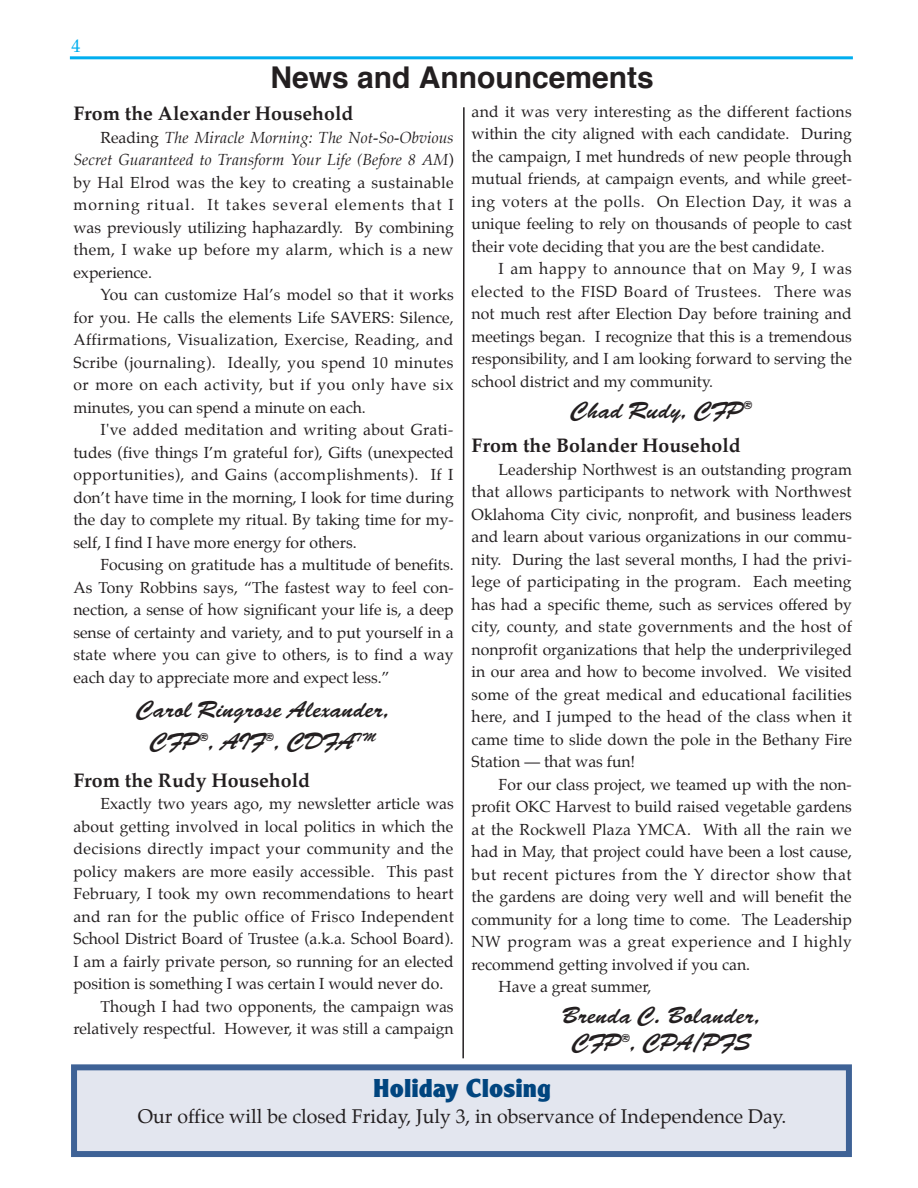
<style>
.page{position:relative;width:918px;height:1188px;background:#fff}
.page>*{position:absolute;margin:0;border:0;box-sizing:border-box;transform-origin:0 0}
.t1{font:700 30px "Helvetica";color:#231f20}
.t2{font:27px "Clearface Gothic Extra Bold DTC";color:#01457f}
.t3{font:24px/32px "Brush Script DTC";color:#231f20;text-align:center}
.t4{font:700 19.5px "Palatino";color:#231f20}
.t5{font:19.5px "Palatino";color:#231f20}
.t6{font:18px "Palatino";color:#00aeef}
.t7{font:15.75px/22.5px "Palatino";color:#231f20;text-align:justify}
.t8{font:15.75px "Palatino";letter-spacing:.02em;color:#231f20}
.t9{font:15.75px "Palatino";letter-spacing:.025em;color:#231f20}
.t10{font:15.75px "Palatino";letter-spacing:.04em;color:#231f20}
.t11{font:15.75px "Palatino";letter-spacing:.035em;color:#231f20}
.s1{font-style:italic}
</style>
<div class="page">
<hr style="left:70px;top:56px;width:783px;height:3px;background:#00aeef">
<svg style="left:462px;top:107px;width:3px;height:952px"></svg>
<div style="left:77px;top:1070px;width:769px;height:81px;background:#e3e6ef"></div>
<div style="left:71px;top:1064px;width:781px;height:93px;border:6px solid #3e6296"></div>
<p class="t6" style="left:71px;top:37px;width:10px">4</p>
<h1 class="t1" style="left:271px;top:65px;width:385px">News and Announcements</h1>
<p class="t4" style="left:73px;top:104px;width:282px">From the Alexander Household</p>
<p class="t7" style="left:73px;top:127px;width:382px;text-indent:27px">Reading <span class="s1">The Miracle Morning: The Not-So-Obvious Secret Guaranteed to Transform Your Life (Before 8 AM</span>) by Hal Elrod was the key to creating a sustainable morning ritual. It takes several elements that I was previously utilizing haphazardly. By combining them, I wake up before my alarm, which is a new experience.</p>
<p class="t7" style="left:73px;top:285px;width:382px;text-indent:27px">You can customize Hal’s model so that it works for you. He calls the elements Life SAVERS: Silence, Affirmations, Visualization, Exercise, Reading, and Scribe (journaling). Ideally, you spend 10 minutes or more on each activity, but if you only have six minutes, you can spend a minute on each.</p>
<p class="t7" style="left:73px;top:420px;width:382px;text-indent:27px">I've added meditation and writing about Grati&shy;tudes (five things I’m grateful for), Gifts (unexpected opportunities), and Gains (accomplishments). If I don’t have time in the morning, I look for time during the day to complete my ritual. By taking time for my&shy;self, I find I have more energy for others.</p>
<p class="t7" style="left:73px;top:555px;width:382px;text-indent:27px">Focusing on gratitude has a multitude of benefits.<br>As Tony Robbins says, “The fastest way to feel con&shy;nection, a sense of how significant your life is, a deep sense of certainty and variety, and to put yourself in a state where you can give to others, is to find a way each day to appreciate more and expect less.”</p>
<h3 class="t3" style="left:137px;top:693px;width:255px">Carol Ringrose Alexander,<br>CFP<sup>®</sup>, AIF<sup>®</sup>, CDFA<sup>TM</sup></h3>
<p class="t4" style="left:73px;top:770px;width:238px">From the Rudy Household</p>
<p class="t7" style="left:100px;top:793px;width:355px">Exactly two years ago, my newsletter article was</p>
<p class="t7" style="left:73px;top:816px;width:381px">about getting involved in local politics in which the</p>
<p class="t9" style="left:73px;top:841px;width:381px">decisions directly impact your community and the</p>
<p class="t7" style="left:73px;top:861px;width:382px">policy makers are more easily accessible. This past</p>
<p class="t7" style="left:73px;top:883px;width:382px">February, I took my own recommendations to heart</p>
<p class="t8" style="left:73px;top:909px;width:382px">and ran for the public office of Frisco Independent</p>
<p class="t7" style="left:73px;top:929px;width:382px">School District Board of Trustee (a.k.a. School Board).</p>
<p class="t7" style="left:73px;top:951px;width:382px">I am a fairly private person, so running for an elected</p>
<p class="t7" style="left:73px;top:974px;width:371px">position is something I was certain I would never do.</p>
<p class="t7" style="left:100px;top:996px;width:355px">Though I had two opponents, the campaign was</p>
<p class="t7" style="left:73px;top:1019px;width:382px">relatively respectful. However, it was still a campaign</p>
<p class="t7" style="left:472px;top:101px;width:382px">and it was very interesting as the different factions within the city aligned with each candidate. During the campaign, I met hundreds of new people through mutual friends, at campaign events, and while greet&shy;ing voters at the polls. On Election Day, it was a unique feeling to rely on thousands of people to cast their vote deciding that you are the best candidate.</p>
<p class="t7" style="left:472px;top:259px;width:382px;text-indent:27px">I am happy to announce that on May 9, I was elected to the FISD Board of Trustees. There was not much rest after Election Day before training and meetings began. I recognize that this is a tremendous responsibility, and I am looking forward to serving the school district and my community.</p>
<h3 class="t3" style="left:571px;top:393px;width:182px">Chad Rudy, CFP<sup>®</sup></h3>
<p class="t4" style="left:472px;top:436px;width:271px">From the Bolander Household</p>
<p class="t7" style="left:472px;top:459px;width:382px;text-indent:27px">Leadership Northwest is an outstanding program that allows participants to network with Northwest Oklahoma City civic, nonprofit, and business leaders and learn about various organizations in our commu&shy;nity. During the last several months, I had the privi&shy;lege of participating in the program. Each meeting has had a specific theme, such as services offered by city, county, and state governments and the host of nonprofit organizations that help the underprivileged in our area and how to become involved. We visited some of the great medical and educational facilities here, and I jumped to the head of the class when it came time to slide down the pole in the Bethany Fire Station — that was fun!</p>
<p class="t7" style="left:499px;top:774px;width:355px">For our class project, we teamed up with the non-</p>
<p class="t7" style="left:472px;top:797px;width:382px">profit OKC Harvest to build raised vegetable gardens</p>
<p class="t7" style="left:472px;top:819px;width:382px">at the Rockwell Plaza YMCA. With all the rain we</p>
<p class="t7" style="left:472px;top:842px;width:382px">had in May, that project could have been a lost cause,</p>
<p class="t10" style="left:472px;top:867px;width:382px">but recent pictures from the Y director show that</p>
<p class="t7" style="left:472px;top:887px;width:382px">the gardens are doing very well and will benefit the</p>
<p class="t7" style="left:472px;top:909px;width:382px">community for a long time to come. The Leadership</p>
<p class="t11" style="left:472px;top:934px;width:382px">NW program was a great experience and I highly</p>
<p class="t7" style="left:472px;top:954px;width:280px">recommend getting involved if you can.</p>
<p class="t7" style="left:499px;top:977px;width:154px">Have a great summer,</p>
<h3 class="t3" style="left:562px;top:1001px;width:200px;line-height:27px">Brenda C. Bolander,<br>CFP<sup>®</sup>, CPA/PFS</h3>
<h2 class="t2" style="left:373px;top:1072px;width:179px">Holiday Closing</h2>
<p class="t5" style="left:138px;top:1107px;width:650px">Our office will be closed Friday, July 3, in observance of Independence Day.</p>
</div>
